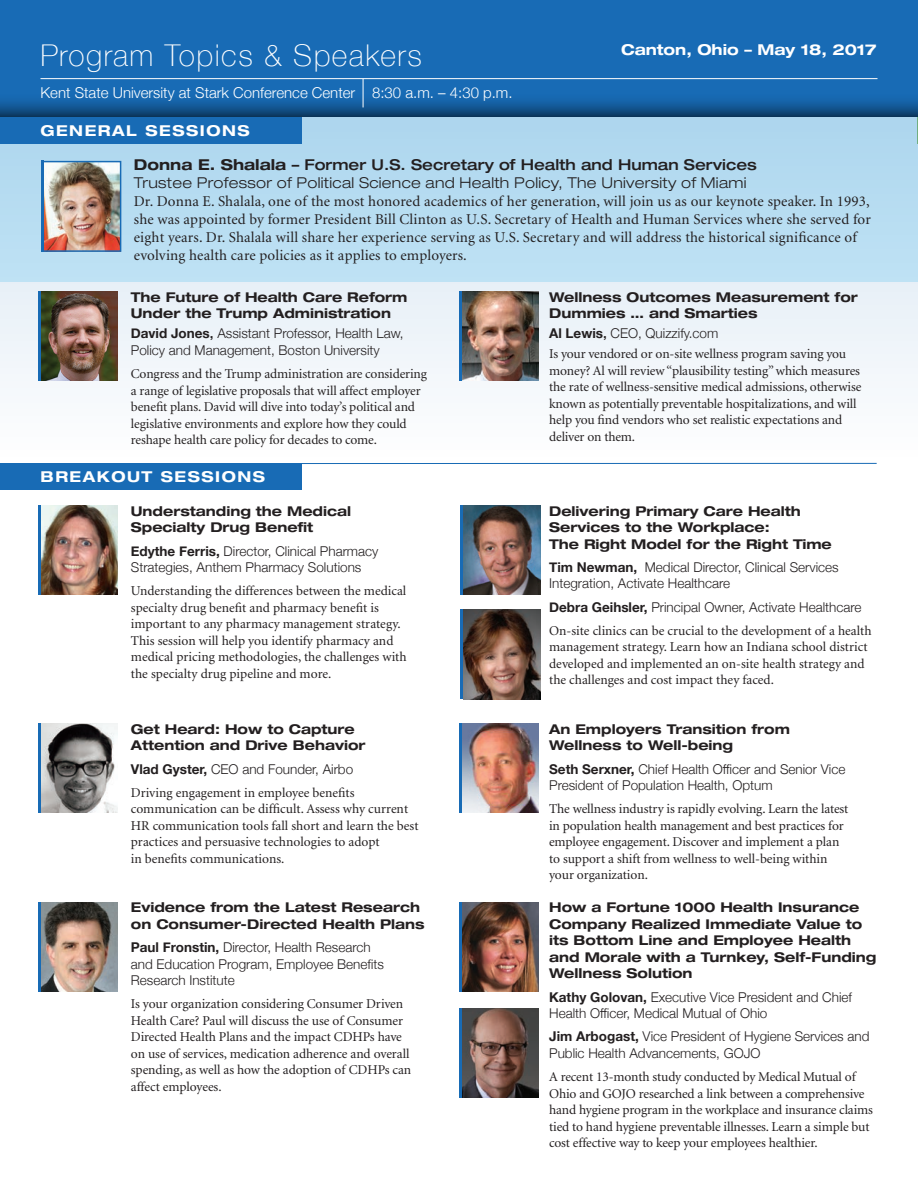
<style>
.page{position:relative;width:918px;height:1188px;background:#fff}
.page>*{position:absolute;margin:0;border:0;box-sizing:border-box;transform-origin:0 0}
.t1{font:100 30px "Helvetica Neue";letter-spacing:.05em;color:#fff}
.t2{font:15px/18px "Minion";letter-spacing:.01em;color:#231f20}
.t3{font:300 expanded 15px/18px "Helvetica Neue";letter-spacing:.02em;color:#231f20}
.t4{font:300 15px "Helvetica Neue";color:#fff}
.t5{font:700 expanded 15px "Helvetica Neue";letter-spacing:.1em;color:#fff}
.t6{font:700 expanded 15px "Helvetica Neue";color:#fff}
.t7{font:13.5px/16.5px "Minion";letter-spacing:-.005em;color:#231f20}
.t8{font:300 13.5px/16.5px "Helvetica Neue";color:#231f20}
.t9{font:700 expanded 13.5px/16.5px "Helvetica Neue";color:#231f20}
.s1{font-weight:700}
.s2{font-weight:500}
</style>
<div class="page">
<svg style="left:0;top:117px;width:918px;height:264px"></svg>
<div style="left:0;top:0;width:918px;height:117px;background:#186bb5"></div>
<div style="left:0;top:117px;width:302px;height:27px;background:#186bb5"></div>
<svg style="left:917px;top:117px;width:1px;height:27px"></svg>
<div style="left:0;top:463px;width:302px;height:27px;background:#186bb5"></div>
<div style="left:0;top:91px;width:918px;height:26px;background:linear-gradient(to bottom,#1b76c8,#0e406c)"></div>
<hr style="left:40px;top:78px;width:838px;height:1px;background:#fff">
<svg style="left:363px;top:79px;width:1px;height:28px"></svg>
<img style="left:45px;top:164px;width:73px;height:85px">
<div style="left:42px;top:161px;width:79px;height:91px;border:2px solid #186bb5"></div>
<img style="left:40px;top:291px;width:78px;height:90px">
<hr style="left:40px;top:463px;width:837px;height:1px;background:#186bb5">
<img style="left:40px;top:505px;width:78px;height:90px">
<hr style="left:38px;top:505px;width:2px;height:90px;background:#186bb5">
<img style="left:40px;top:723px;width:78px;height:90px">
<hr style="left:38px;top:723px;width:2px;height:90px;background:#186bb5">
<img style="left:463px;top:505px;width:77px;height:90px">
<img style="left:463px;top:610px;width:77px;height:89px">
<hr style="left:460px;top:505px;width:3px;height:90px;background:#186bb5">
<hr style="left:460px;top:610px;width:3px;height:89px;background:#186bb5">
<img style="left:462px;top:902px;width:77px;height:90px">
<img style="left:462px;top:1008px;width:77px;height:90px">
<hr style="left:459px;top:1008px;width:3px;height:90px;background:#186bb5">
<hr style="left:459px;top:902px;width:3px;height:90px;background:#186bb5">
<img style="left:462px;top:723px;width:77px;height:90px">
<hr style="left:459px;top:723px;width:3px;height:90px;background:#186bb5">
<img style="left:40px;top:902px;width:78px;height:90px">
<hr style="left:38px;top:902px;width:2px;height:90px;background:#186bb5">
<img style="left:462px;top:291px;width:77px;height:90px">
<hr style="left:459px;top:291px;width:3px;height:90px;background:#186bb5">
<hr style="left:38px;top:291px;width:2px;height:90px;background:#186bb5">
<hr style="left:41px;top:161px;width:3px;height:91px;background:#186bb5">
<p class="t1" style="left:40px;top:33px;width:383px">Program Topics &amp; Speakers</p>
<p class="t4" style="left:41px;top:81px;width:316px">Kent State University at Stark Conference Center</p>
<p class="t4" style="left:372px;top:81px;width:142px">8:30 a.m. – 4:30 p.m.</p>
<p class="t5" style="left:40px;top:121px;width:211px">GENERAL SESSIONS</p>
<p class="t6" style="left:621px;top:40px;width:257px">Canton, Ohio – May 18, 2017</p>
<p class="t3" style="left:134px;top:155px;width:625px"><span class="s1">Donna E. Shalala</span> <span class="s2">– Former U.S. Secretary of Health and Human Services<br></span>Trustee Professor of Political Science and Health Policy, The University of Miami</p>
<p class="t2" style="left:134px;top:192px;width:739px">Dr. Donna E. Shalala, one of the most honored academics of her generation, will join us as our keynote speaker. In 1993, she was appointed by former President Bill Clinton as U.S. Secretary of Health and Human Services where she served for eight years. Dr. Shalala will share her experience serving as U.S. Secretary and will address the historical significance of evolving health care policies as it applies to employers.</p>
<p class="t9" style="left:131px;top:288px;width:278px">The Future of Health Care Reform<br>Under the Trump Administration</p>
<p class="t8" style="left:131px;top:324px;width:274px"><span class="s1">David Jones</span><span class="s2">,</span> Assistant Professor, Health Law,<br>Policy and Management, Boston University</p>
<p class="t7" style="left:131px;top:366px;width:298px">Congress and the Trump administration are considering a range of legislative proposals that will affect employer benefit plans. David will dive into today’s political and legislative environments and explore how they could reshape health care policy for decades to come.</p>
<p class="t5" style="left:40px;top:467px;width:226px">BREAKOUT SESSIONS</p>
<p class="t9" style="left:131px;top:502px;width:222px">Understanding the Medical<br>Specialty Drug Benefit</p>
<p class="t8" style="left:131px;top:541px;width:249px"><span class="s1">Edythe Ferris,</span> Director, Clinical Pharmacy<br>Strategies, Anthem Pharmacy Solutions</p>
<p class="t7" style="left:131px;top:583px;width:277px">Understanding the differences between the medical specialty drug benefit and pharmacy benefit is important to any pharmacy management strategy.<br>This session will help you identify pharmacy and medical pricing methodologies, the challenges with the specialty drug pipeline and more.</p>
<p class="t9" style="left:131px;top:721px;width:236px">Get Heard: How to Capture<br>Attention and Drive Behavior</p>
<p class="t8" style="left:131px;top:760px;width:224px"><span class="s1">Vlad Gyster,</span> CEO and Founder, Airbo</p>
<p class="t7" style="left:131px;top:785px;width:289px">Driving engagement in employee benefits communication can be difficult. Assess why current HR communication tools fall short and learn the best practices and persuasive technologies to adopt<br>in benefits communications.</p>
<p class="t9" style="left:131px;top:899px;width:295px">Evidence from the Latest Research on Consumer-Directed Health Plans</p>
<p class="t8" style="left:131px;top:938px;width:255px"><span class="s1">Paul Fronstin,</span> Director, Health Research and Education Program, Employee Benefits<br>Research Institute</p>
<p class="t7" style="left:131px;top:996px;width:282px">Is your organization considering Consumer Driven Health Care? Paul will discuss the use of Consumer Directed Health Plans and the impact CDHPs have on use of services, medication adherence and overall spending, as well as how the adoption of CDHPs can affect employees.</p>
<p class="t9" style="left:549px;top:288px;width:310px">Wellness Outcomes Measurement for<br>Dummies … and Smarties</p>
<p class="t8" style="left:549px;top:324px;width:171px"><span class="s1">Al Lewis</span><span class="s2">,</span> CEO, Quizzify.com</p>
<p class="t7" style="left:549px;top:346px;width:314px">Is your vendored or on-site wellness program saving you money? Al will review “plausibility testing” which measures the rate of wellness-sensitive medical admissions, otherwise known as potentially preventable hospitalizations, and will help you find vendors who set realistic expectations and deliver on them.</p>
<p class="t9" style="left:549px;top:502px;width:284px">Delivering Primary Care Health<br>Services to the Workplace:<br>The Right Model for the Right Time</p>
<p class="t8" style="left:549px;top:558px;width:291px"><span class="s1">Tim Newman,</span> Medical Director, Clinical Services<br>Integration, Activate Healthcare</p>
<p class="t8" style="left:549px;top:598px;width:314px"><span class="s1">Debra Geihsler,</span> Principal Owner, Activate Healthcare</p>
<p class="t7" style="left:549px;top:623px;width:324px">On-site clinics can be crucial to the development of a health management strategy. Learn how an Indiana school district developed and implemented an on-site health strategy and the challenges and cost impact they faced.</p>
<p class="t9" style="left:549px;top:720px;width:242px">An Employers Transition from<br>Wellness to Well-being</p>
<p class="t8" style="left:549px;top:760px;width:298px"><span class="s1">Seth Serxner,</span> Chief Health Officer and Senior Vice<br>President of Population Health, Optum</p>
<p class="t7" style="left:549px;top:801px;width:301px">The wellness industry is rapidly evolving. Learn the latest in population health management and best practices for employee engagement. Discover and implement a plan to support a shift from wellness to well-being within your organization.</p>
<p class="t9" style="left:549px;top:899px;width:329px">How a Fortune 1000 Health Insurance Company Realized Immediate Value to its Bottom Line and Employee Health and Morale with a Turnkey, Self-Funding Wellness Solution</p>
<p class="t8" style="left:549px;top:988px;width:304px"><span class="s1">Kathy Golovan,</span> Executive Vice President and Chief<br>Health Officer, Medical Mutual of Ohio</p>
<p class="t8" style="left:549px;top:1027px;width:322px"><span class="s1">Jim Arbogast,</span> Vice President of Hygiene Services and<br>Public Health Advancements, GOJO</p>
<p class="t7" style="left:549px;top:1069px;width:325px">A recent 13-month study conducted by Medical Mutual of Ohio and GOJO researched a link between a comprehensive hand hygiene program in the workplace and insurance claims tied to hand hygiene preventable illnesses. Learn a simple but cost effective way to keep your employees healthier.</p>
</div>
